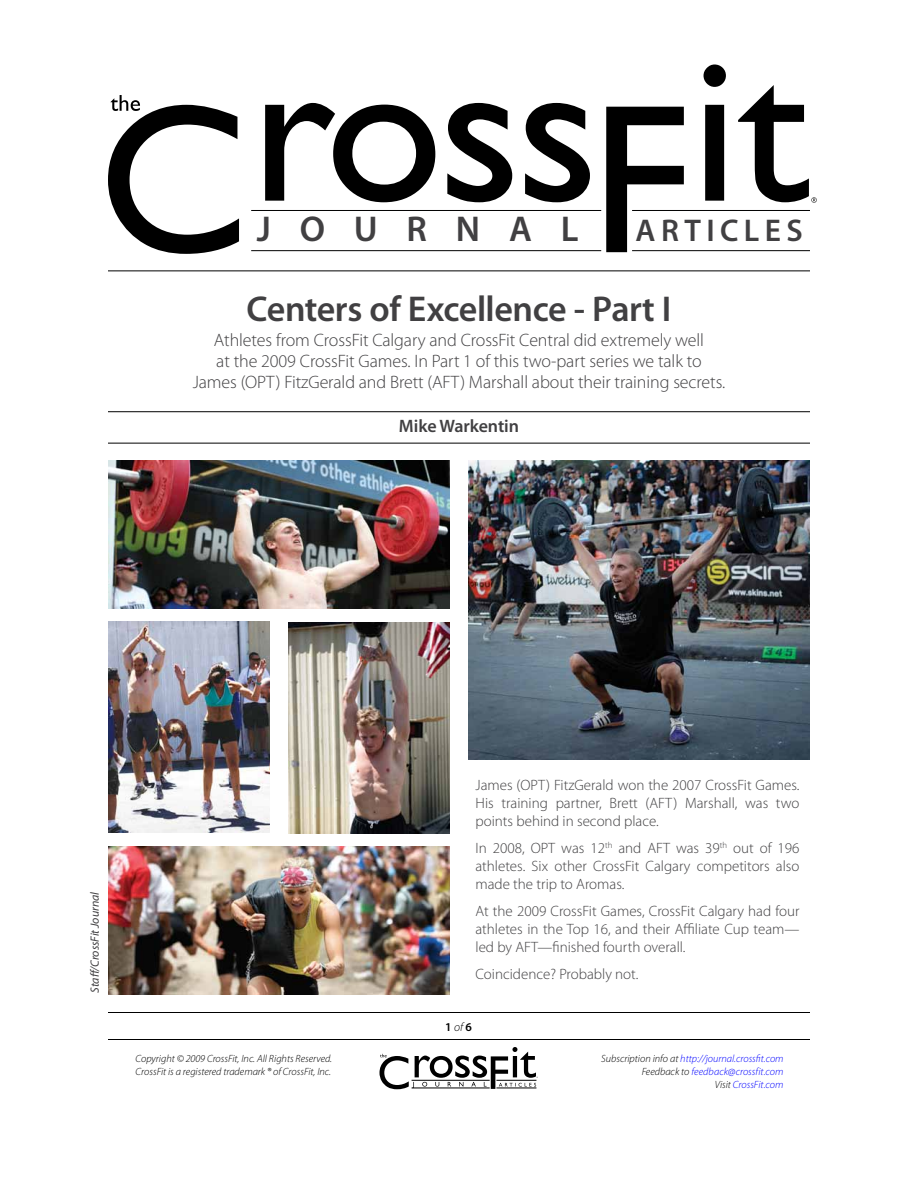
<style>
.page{position:relative;width:918px;height:1188px;background:#fff}
.page>*{position:absolute;margin:0;border:0;box-sizing:border-box;transform-origin:0 0}
.t1{font:600 36px "Myriad Pro";letter-spacing:-.01em;color:#414042}
.t2{font:600 36px "Myriad Pro";letter-spacing:.8em;color:#414042}
.t3{font:600 31.5px "Myriad Pro";letter-spacing:.17em;color:#414042}
.t4{font:300 18px/21px "Myriad Pro";letter-spacing:-.005em;color:#414042;text-align:center}
.t5{font:600 18px "Myriad Pro";letter-spacing:-.005em;color:#414042}
.t6{font:300 15px/18px "Myriad Pro";color:#414042;text-align:justify}
.t7{font:italic 12px "Myriad Pro";letter-spacing:-.005em;color:#414042}
.t8{font:600 12px "Myriad Pro";color:#000}
.t9{font:italic 300 10.5px/12.6px "Myriad Pro";color:#00f;text-align:right}
.t10{font:italic 300 10.5px/12.6px "Myriad Pro";color:#000}
.s1{font-weight:300;font-style:italic}
.s2{color:#000}
</style>
<div class="page">
<svg style="left:265px;top:103px;width:170px;height:99px"></svg>
<svg style="left:447px;top:103px;width:65px;height:99px"></svg>
<svg style="left:525px;top:103px;width:65px;height:99px"></svg>
<svg style="left:108px;top:95px;width:131px;height:159px"></svg>
<svg style="left:704px;top:64px;width:22px;height:137px"></svg>
<svg style="left:606px;top:107px;width:78px;height:145px"></svg>
<svg style="left:738px;top:85px;width:79px;height:118px"></svg>
<svg style="left:379px;top:1047px;width:159px;height:42px"></svg>
<hr style="left:108px;top:1012px;width:702px;height:1px;background:#000">
<hr style="left:108px;top:1039px;width:702px;height:1px;background:#000">
<hr style="left:251px;top:210px;width:350px;height:1px;background:#000">
<hr style="left:632px;top:210px;width:178px;height:1px;background:#000">
<hr style="left:251px;top:250px;width:350px;height:1px;background:#000">
<hr style="left:632px;top:250px;width:178px;height:1px;background:#000">
<hr style="left:108px;top:270px;width:702px;height:1px;background:#000">
<hr style="left:108px;top:411px;width:702px;height:1px;background:#000">
<hr style="left:108px;top:443px;width:702px;height:1px;background:#000">
<img style="left:468px;top:460px;width:342px;height:300px">
<img style="left:108px;top:846px;width:342px;height:149px">
<img style="left:108px;top:460px;width:342px;height:148px">
<img style="left:108px;top:621px;width:162px;height:211px">
<img style="left:288px;top:622px;width:162px;height:211px">
<h1 class="t2" style="left:257px;top:209px;width:323px">JOURNAL</h1>
<h2 class="t3" style="left:636px;top:213px;width:169px">ARTICLES</h2>
<h1 class="t1" style="left:247px;top:289px;width:426px">Centers of Excellence - Part I</h1>
<p class="t4" style="left:193px;top:330px;width:534px">Athletes from CrossFit Calgary and CrossFit Central did extremely well<br>at the 2009 CrossFit Games. In Part 1 of this two-part series we talk to<br>James (OPT) FitzGerald and Brett (AFT) Marshall about their training secrets.</p>
<p class="t5" style="left:399px;top:416px;width:122px">Mike Warkentin</p>
<p class="t7" style="left:88px;top:993px;width:103px;rotate:-90deg">Staff/CrossFit Journal</p>
<p class="t6" style="left:476px;top:776px;width:326px">James (OPT) FitzGerald won the 2007 CrossFit Games.<br>His training partner, Brett (AFT) Marshall, was two points behind in second place.</p>
<p class="t6" style="left:476px;top:839px;width:326px">In 2008, OPT was 12<sup>th</sup> and AFT was 39<sup>th</sup> out of 196 athletes. Six other CrossFit Calgary competitors also made the trip to Aromas.</p>
<p class="t6" style="left:476px;top:902px;width:325px">At the 2009 CrossFit Games, CrossFit Calgary had four athletes in the Top 16, and their Affiliate Cup team— led by AFT—finished fourth overall.</p>
<p class="t6" style="left:476px;top:965px;width:165px">Coincidence? Probably not.</p>
<p class="t8" style="left:445px;top:1020px;width:28px">1 <span class="s1">of</span> 6</p>
<p class="t10" style="left:136px;top:1053px;width:198px">Copyright © 2009 CrossFit, Inc. All Rights Reserved.<br>CrossFit is a registered trademark ® of CrossFit, Inc.</p>
<p class="t9" style="left:601px;top:1053px;width:184px"><span class="s2">Subscription info at</span> http://journal.crossfit.com<br><span class="s2">Feedback to</span> feedback@crossfit.com<br><span class="s2">Visit</span> CrossFit.com</p>
</div>
